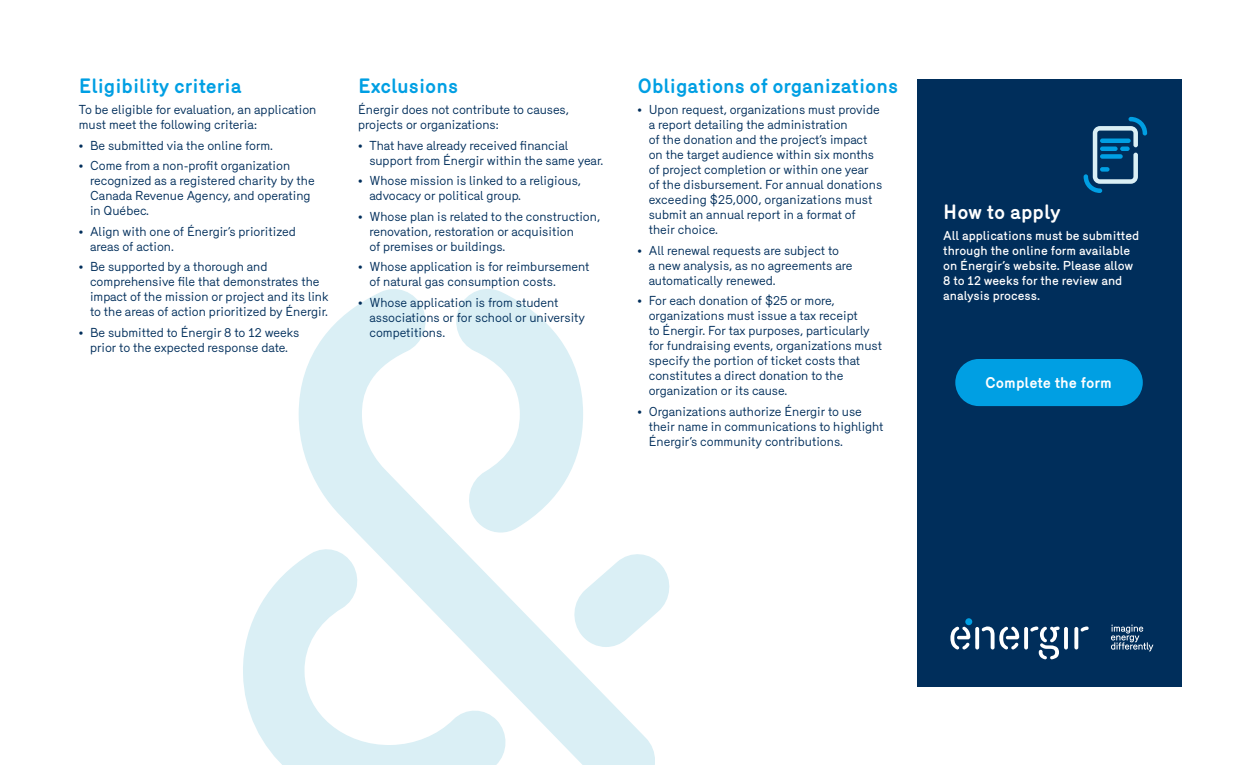
<style>
.page{position:relative;width:1260px;height:765px;background:#fff}
.page>*{position:absolute;margin:0;border:0;box-sizing:border-box;transform-origin:0 0}
.t1{font:700 20px "Merkury";color:#009fe3}
.t2{font:700 20px "Merkury";color:#fff}
.t3{font:700 15px "Merkury";color:#fff}
.t4{font:12.5px/15px "Merkury";color:#002e5b}
.t5{font:500 12.5px/15px "Merkury";color:#fff}
</style>
<div class="page">
<svg style="left:299px;top:289px;width:356px;height:476px"></svg>
<svg style="left:243px;top:545px;width:266px;height:220px"></svg>
<svg style="left:571px;top:550px;width:99px;height:97px"></svg>
<div style="left:917px;top:79px;width:264px;height:607px;background:#002e5b"></div>
<div style="left:955px;top:359px;width:188px;height:47px;background:#009fe3;border-radius:24px"></div>
<svg style="left:1084px;top:117px;width:63px;height:76px"></svg>
<div style="left:965px;top:618px;width:7px;height:7px;background:#009fe3;border-radius:50%"></div>
<svg style="left:975px;top:627px;width:4px;height:23px"></svg>
<svg style="left:1064px;top:627px;width:4px;height:23px"></svg>
<svg style="left:950px;top:626px;width:20px;height:24px"></svg>
<svg style="left:981px;top:626px;width:38px;height:24px"></svg>
<svg style="left:1024px;top:627px;width:4px;height:23px"></svg>
<svg style="left:1030px;top:626px;width:30px;height:34px"></svg>
<svg style="left:1074px;top:627px;width:4px;height:23px"></svg>
<svg style="left:1080px;top:627px;width:9px;height:5px"></svg>
<svg style="left:1111px;top:625px;width:42px;height:26px"></svg>
<h1 class="t1" style="left:79px;top:71px;width:164px">Eligibility criteria</h1>
<p class="t4" style="left:79px;top:101px;width:239px">To be eligible for evaluation, an application must meet the following criteria:</p>
<p class="t4" style="left:79px;top:136px;width:196px">• Be submitted via the online form.</p>
<p class="t4" style="left:90px;top:157px;width:226px;text-indent:-11px">• Come from a non-profit organization recognized as a registered charity by the<br>Canada Revenue Agency, and operating in Québec.</p>
<p class="t4" style="left:90px;top:223px;width:208px;text-indent:-11px">• Align with one of Énergir’s prioritized areas of action.</p>
<p class="t4" style="left:90px;top:258px;width:240px;text-indent:-11px">• Be supported by a thorough and comprehensive file that demonstrates the impact of the mission or project and its link to the areas of action prioritized by Énergir.</p>
<p class="t4" style="left:79px;top:324px;width:222px;text-align:center">• Be submitted to Énergir 8 to 12 weeks prior to the expected response date.</p>
<h1 class="t1" style="left:358px;top:71px;width:102px">Exclusions</h1>
<p class="t4" style="left:358px;top:101px;width:212px">Énergir does not contribute to causes, projects or organizations:</p>
<p class="t4" style="left:369px;top:136px;width:236px;text-indent:-11px">• That have already received financial support from Énergir within the same year.</p>
<p class="t4" style="left:369px;top:172px;width:213px;text-indent:-11px">• Whose mission is linked to a religious, advocacy or political group.</p>
<p class="t4" style="left:369px;top:208px;width:232px;text-indent:-11px">• Whose plan is related to the construction, renovation, restoration or acquisition<br>of premises or buildings.</p>
<p class="t4" style="left:369px;top:258px;width:222px;text-indent:-11px">• Whose application is for reimbursement of natural gas consumption costs.</p>
<p class="t4" style="left:369px;top:294px;width:217px;text-indent:-11px">• Whose application is from student associations or for school or university competitions.</p>
<h1 class="t1" style="left:638px;top:71px;width:262px">Obligations of organizations</h1>
<p class="t4" style="left:649px;top:101px;width:235px;text-indent:-11px">• Upon request, organizations must provide a report detailing the administration<br>of the donation and the project’s impact on the target audience within six months of project completion or within one year of the disbursement. For annual donations exceeding $25,000, organizations must submit an annual report in a format of their choice.</p>
<p class="t4" style="left:649px;top:241px;width:205px;text-indent:-11px">• All renewal requests are subject to<br>a new analysis, as no agreements are automatically renewed.</p>
<p class="t4" style="left:649px;top:292px;width:235px;text-indent:-11px">• For each donation of $25 or more, organizations must issue a tax receipt<br>to Énergir. For tax purposes, particularly for fundraising events, organizations must specify the portion of ticket costs that constitutes a direct donation to the organization or its cause.</p>
<p class="t4" style="left:649px;top:403px;width:236px;text-indent:-11px">• Organizations authorize Énergir to use their name in communications to highlight<br>Énergir’s community contributions.</p>
<h1 class="t2" style="left:943px;top:197px;width:119px">How to apply</h1>
<p class="t5" style="left:943px;top:227px;width:198px">All applications must be submitted through the online form available on Énergir’s website. Please allow<br>8 to 12 weeks for the review and analysis process.</p>
<p class="t3" style="left:985px;top:372px;width:128px">Complete the form</p>
</div>
